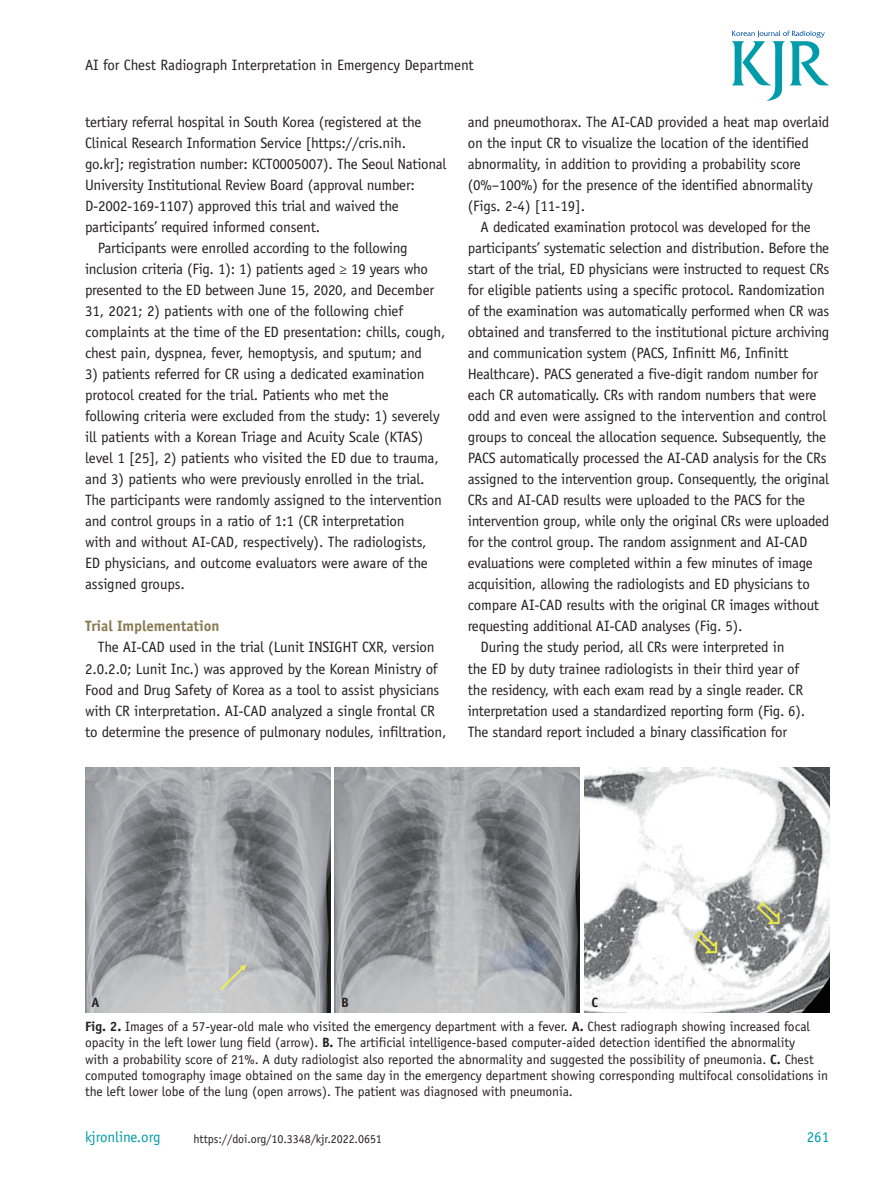
<style>
.page{position:relative;width:893px;height:1191px;background:#fff}
.page>*{position:absolute;margin:0;border:0;box-sizing:border-box;transform-origin:0 0}
.본문{font:15px/21px "Officina Sans Std";letter-spacing:-.015em;color:#231f20}
._1_제목{font:700 15px "Officina Sans Std";letter-spacing:-.005em;color:#887a51}
.t1{font:15px "Officina Sans Std";letter-spacing:-.005em;color:#009caa}
.그림제목{font:13.5px/16.2px "Officina Sans Std";letter-spacing:-.005em;color:#231f20}
.t2{font:700 13.5px "Officina Sans Std";color:#231f20}
.t3{font:12px "Officina Sans Std";letter-spacing:-.005em;color:#231f20}
.s1{font-weight:700}
</style>
<div class="page">
<svg style="left:732px;top:31px;width:97px;height:70px"></svg>
<img style="left:85px;top:767px;width:245px;height:245px">
<img style="left:334px;top:767px;width:246px;height:245px">
<img style="left:584px;top:767px;width:245px;height:245px">
<p class="본문" style="left:85px;top:54px;width:390px">AI for Chest Radiograph Interpretation in Emergency Department</p>
<p class="본문" style="left:85px;top:112px;width:363px">tertiary referral hospital in South Korea (registered at the Clinical Research Information Service [https://cris.nih. go.kr]; registration number: KCT0005007). The Seoul National University Institutional Review Board (approval number:<br>D-2002-169-1107) approved this trial and waived the participants’ required informed consent.</p>
<p class="본문" style="left:85px;top:238px;width:362px;text-indent:13px">Participants were enrolled according to the following inclusion criteria (Fig. 1): 1) patients aged ≥ 19 years who presented to the ED between June 15, 2020, and December 31, 2021; 2) patients with one of the following chief complaints at the time of the ED presentation: chills, cough, chest pain, dyspnea, fever, hemoptysis, and sputum; and</p>
<p class="본문" style="left:85px;top:364px;width:359px">3) patients referred for CR using a dedicated examination protocol created for the trial. Patients who met the following criteria were excluded from the study: 1) severely ill patients with a Korean Triage and Acuity Scale (KTAS) level 1 [25], 2) patients who visited the ED due to trauma, and 3) patients who were previously enrolled in the trial.<br>The participants were randomly assigned to the intervention and control groups in a ratio of 1:1 (CR interpretation<br>with and without AI-CAD, respectively). The radiologists, ED physicians, and outcome evaluators were aware of the assigned groups.</p>
<p class="_1_제목" style="left:85px;top:617px;width:136px">Trial Implementation</p>
<p class="본문" style="left:85px;top:637px;width:363px;text-indent:13px">The AI-CAD used in the trial (Lunit INSIGHT CXR, version 2.0.2.0; Lunit Inc.) was approved by the Korean Ministry of Food and Drug Safety of Korea as a tool to assist physicians with CR interpretation. AI-CAD analyzed a single frontal CR to determine the presence of pulmonary nodules, infiltration,</p>
<p class="본문" style="left:468px;top:112px;width:363px">and pneumothorax. The AI-CAD provided a heat map overlaid on the input CR to visualize the location of the identified abnormality, in addition to providing a probability score (0%–100%) for the presence of the identified abnormality (Figs. 2-4) [11-19].</p>
<p class="본문" style="left:468px;top:217px;width:363px;text-indent:13px">A dedicated examination protocol was developed for the participants’ systematic selection and distribution. Before the start of the trial, ED physicians were instructed to request CRs for eligible patients using a specific protocol. Randomization of the examination was automatically performed when CR was obtained and transferred to the institutional picture archiving and communication system (PACS, Infinitt M6, Infinitt Healthcare). PACS generated a five-digit random number for each CR automatically. CRs with random numbers that were odd and even were assigned to the intervention and control groups to conceal the allocation sequence. Subsequently, the PACS automatically processed the AI-CAD analysis for the CRs assigned to the intervention group. Consequently, the original CRs and AI-CAD results were uploaded to the PACS for the intervention group, while only the original CRs were uploaded for the control group. The random assignment and AI-CAD evaluations were completed within a few minutes of image acquisition, allowing the radiologists and ED physicians to compare AI-CAD results with the original CR images without requesting additional AI-CAD analyses (Fig. 5).</p>
<p class="본문" style="left:468px;top:637px;width:339px;text-indent:13px">During the study period, all CRs were interpreted in the ED by duty trainee radiologists in their third year of the residency, with each exam read by a single reader. CR interpretation used a standardized reporting form (Fig. 6).<br>The standard report included a binary classification for</p>
<p class="t2" style="left:92px;top:994px;width:10px">A</p>
<p class="t2" style="left:341px;top:994px;width:9px">B</p>
<p class="t2" style="left:591px;top:994px;width:8px">C</p>
<p class="그림제목" style="left:85px;top:1018px;width:745px"><span class="s1">Fig. 2.</span> Images of a 57-year-old male who visited the emergency department with a fever. <span class="s1">A.</span> Chest radiograph showing increased focal opacity in the left lower lung field (arrow). <span class="s1">B.</span> The artificial intelligence-based computer-aided detection identified the abnormality<br>with a probability score of 21%. A duty radiologist also reported the abnormality and suggested the possibility of pneumonia. <span class="s1">C.</span> Chest computed tomography image obtained on the same day in the emergency department showing corresponding multifocal consolidations in the left lower lobe of the lung (open arrows). The patient was diagnosed with pneumonia.</p>
<p class="t1" style="left:85px;top:1128px;width:77px">kjronline.org</p>
<p class="t3" style="left:194px;top:1132px;width:190px">https://doi.org/10.3348/kjr.2022.0651</p>
<p class="t1" style="left:807px;top:1128px;width:24px">261</p>
</div>
